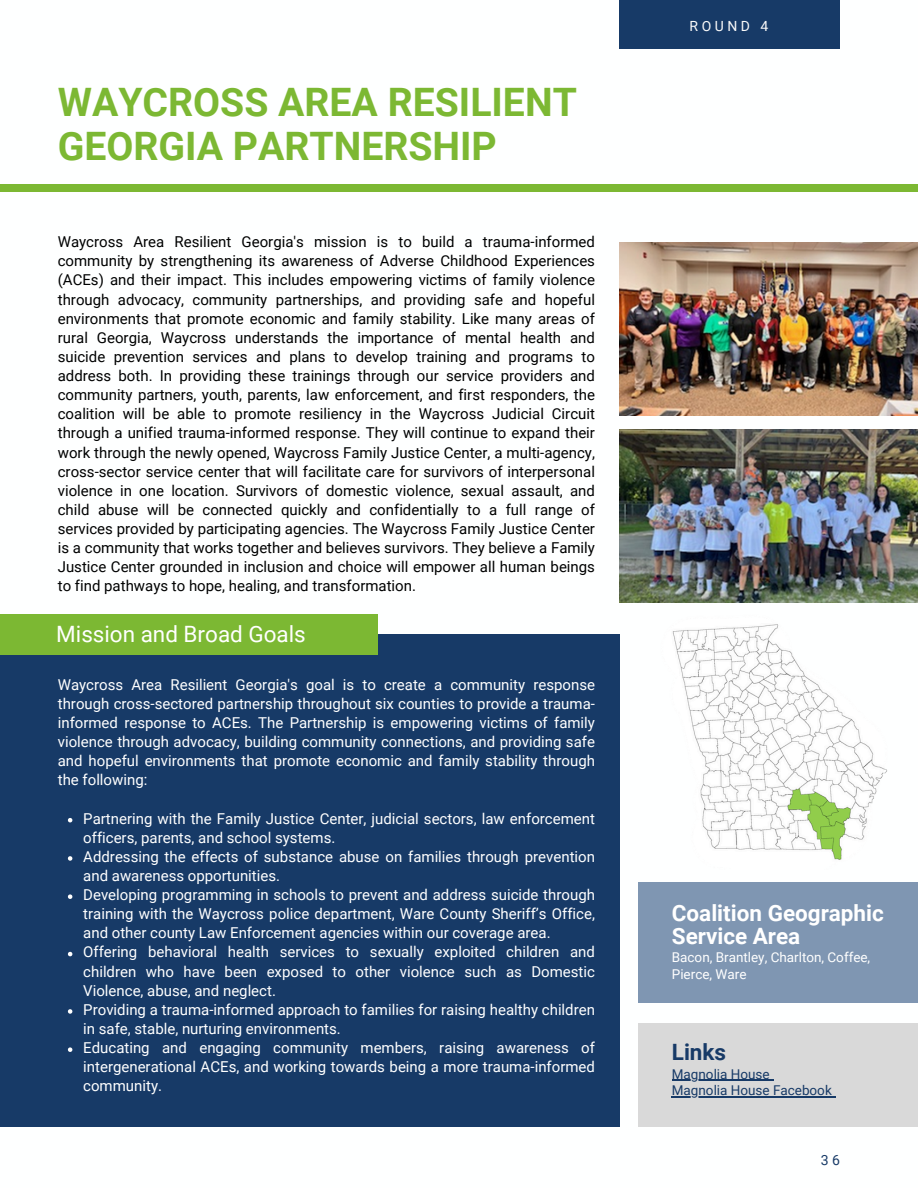
<style>
.page{position:relative;width:918px;height:1188px;background:#fff}
.page>*{position:absolute;margin:0;border:0;box-sizing:border-box;transform-origin:0 0}
.t1{font:700 39.15px/43.8px "Roboto";color:#7cb833}
.t2{font:700 22.5px/22.5px "Roboto";color:#fff}
.t3{font:22.5px "Roboto";color:#fff}
.t4{font:700 22.5px "Roboto";color:#173a67}
.t5{font:15px/19.2px "Roboto";color:#000;text-align:justify}
.t6{font:15px/19.2px "Roboto";color:#fff;text-align:justify}
.t7{font:13.95px "Roboto";letter-spacing:.25em;color:#fafafa}
.t8{font:13.95px "Roboto";color:#173a67}
.t9{font:13.5px/16.8px "Roboto";color:#fff}
.t10{font:13.5px "Roboto";color:#173a67}
</style>
<div class="page">
<div style="left:0;top:184px;width:918px;height:8px;background:#7cb833"></div>
<img style="left:619px;top:624px;width:269px;height:245px">
<div style="left:0;top:634px;width:619px;height:493px;background:#173a67"></div>
<div style="left:0;top:614px;width:377px;height:40px;background:#7cb833"></div>
<div style="left:638px;top:883px;width:280px;height:120px;background:#7f96b2"></div>
<div style="left:619px;top:0;width:221px;height:49px;background:#173a67"></div>
<div style="left:638px;top:1023px;width:280px;height:104px;background:#d9d9d9"></div>
<img style="left:619px;top:429px;width:299px;height:174px">
<img style="left:619px;top:242px;width:299px;height:173px">
<svg style="left:68px;top:818px;width:4px;height:4px"></svg>
<svg style="left:68px;top:856px;width:4px;height:5px"></svg>
<svg style="left:68px;top:894px;width:4px;height:5px"></svg>
<svg style="left:68px;top:952px;width:4px;height:4px"></svg>
<svg style="left:68px;top:1009px;width:4px;height:5px"></svg>
<svg style="left:68px;top:1047px;width:4px;height:5px"></svg>
<hr style="left:672px;top:1080px;width:98px;height:1px;background:#173a67">
<hr style="left:672px;top:1097px;width:160px;height:1px;background:#173a67">
<p class="t1" style="left:58px;top:81px;width:521px">WAYCROSS AREA RESILIENT<br>GEORGIA PARTNERSHIP</p>
<p class="t5" style="left:58px;top:232px;width:539px">Waycross Area Resilient Georgia's mission is to build a trauma-informed community by strengthening its awareness of Adverse Childhood Experiences (ACEs) and their impact. This includes empowering victims of family violence through advocacy, community partnerships, and providing safe and hopeful environments that promote economic and family stability. Like many areas of rural Georgia, Waycross understands the importance of mental health and suicide prevention services and plans to develop training and programs to address both. In providing these trainings through our service providers and community partners, youth, parents, law enforcement, and first responders, the coalition will be able to promote resiliency in the Waycross Judicial Circuit through a unified trauma-informed response. They will continue to expand their work through the newly opened, Waycross Family Justice Center, a multi-agency, cross-sector service center that will facilitate care for survivors of interpersonal violence in one location. Survivors of domestic violence, sexual assault, and child abuse will be connected quickly and confidentially to a full range of services provided by participating agencies. The Waycross Family Justice Center is a community that works together and believes survivors. They believe a Family Justice Center grounded in inclusion and choice will empower all human beings to find pathways to hope, healing, and transformation.</p>
<h3 class="t3" style="left:56px;top:621px;width:251px">Mission and Broad Goals</h3>
<p class="t6" style="left:58px;top:675px;width:539px">Waycross Area Resilient Georgia's goal is to create a community response through cross-sectored partnership throughout six counties to provide a trauma&shy;informed response to ACEs. The Partnership is empowering victims of family violence through advocacy, building community connections, and providing safe and hopeful environments that promote economic and family stability through the following:</p>
<h4 class="t6" style="left:83px;top:809px;width:513px">Partnering with the Family Justice Center, judicial sectors, law enforcement officers, parents, and school systems.</h4>
<h1 class="t6" style="left:83px;top:847px;width:513px">Addressing the effects of substance abuse on families through prevention and awareness opportunities.</h1>
<p class="t6" style="left:83px;top:885px;width:513px">Developing programming in schools to prevent and address suicide through training with the Waycross police department, Ware County Sheriff’s Office, and other county Law Enforcement agencies within our coverage area.</p>
<p class="t6" style="left:83px;top:943px;width:513px">Offering behavioral health services to sexually exploited children and children who have been exposed to other violence such as Domestic Violence, abuse, and neglect.</p>
<p class="t6" style="left:83px;top:1000px;width:513px">Providing a trauma-informed approach to families for raising healthy children in safe, stable, nurturing environments.</p>
<p class="t6" style="left:83px;top:1038px;width:513px">Educating and engaging community members, raising awareness of intergenerational ACEs, and working towards being a more trauma-informed community.</p>
<p class="t7" style="left:690px;top:18px;width:80px">ROUND 4</p>
<p class="t2" style="left:672px;top:902px;width:214px">Coalition Geographic<br>Service Area</p>
<p class="t9" style="left:672px;top:949px;width:200px">Bacon, Brantley, Charlton, Coffee,<br>Pierce, Ware</p>
<p class="t4" style="left:672px;top:1039px;width:56px">Links</p>
<p class="t10" style="left:672px;top:1066px;width:99px">Magnolia House</p>
<p class="t10" style="left:672px;top:1083px;width:161px">Magnolia House Facebook</p>
<h2 class="t8" style="left:821px;top:1152px;width:21px">3 6</h2>
</div>
